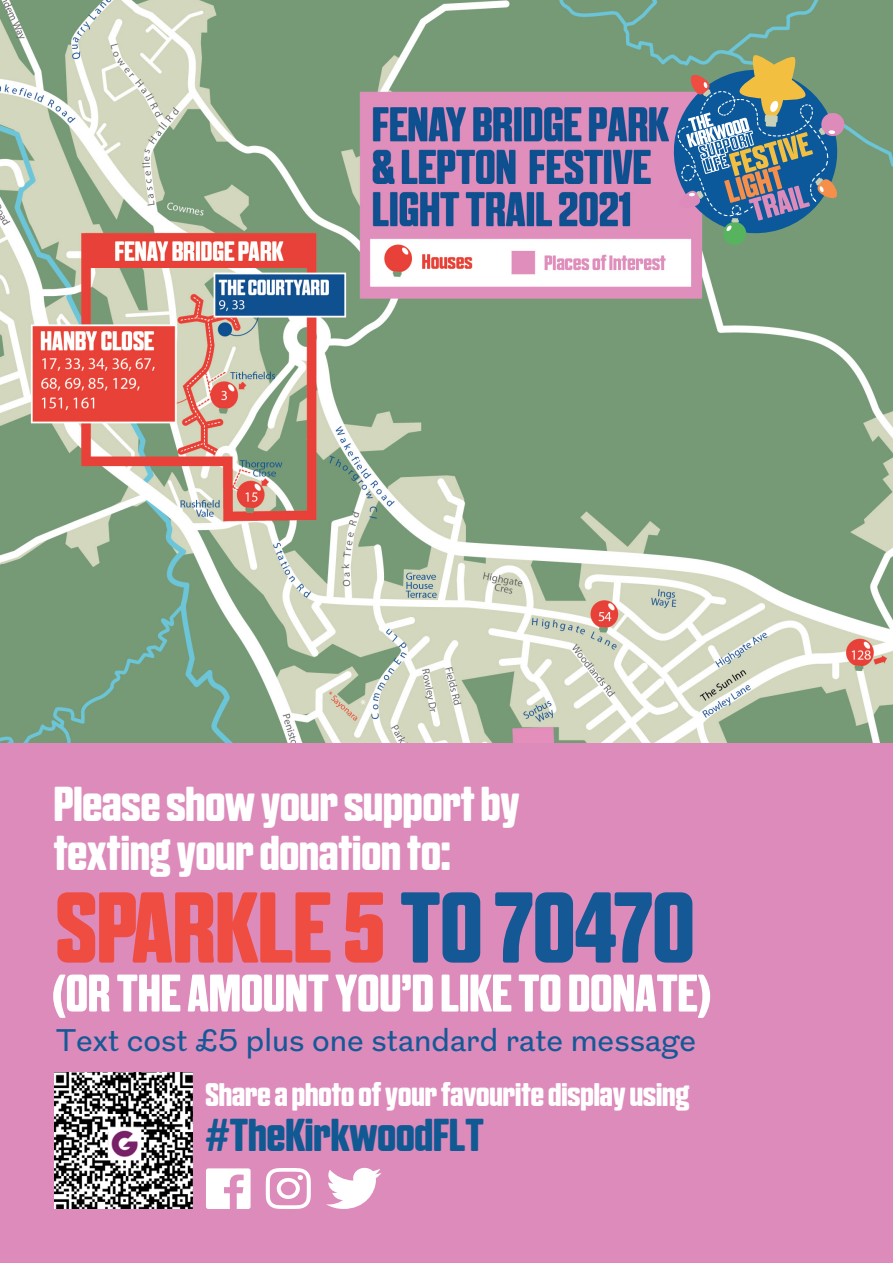
<style>
.page{position:relative;width:893px;height:1263px;background:#fff}
.page>*{position:absolute;margin:0;border:0;box-sizing:border-box;transform-origin:0 0}
.t1{font:700 100.35px "A2 Beckett Round";color:#ef4d41}
.t2{font:700 52.8px "A2 Beckett Round";color:#fff}
.t3{font:700 48.9px/48.6px "A2 Beckett Round";color:#fff}
.t4{font:700 46.05px "A2 Beckett Round";color:#105993}
.t5{font:700 32.7px "A2 Beckett Round";color:#fff}
.t6{font:31.2px "Grot 10";color:#145996}
.s1{color:#145996}
</style>
<div class="page">
<img style="left:0;top:0;width:893px;height:743px">
<div style="left:0;top:743px;width:893px;height:520px;background:#dc8bbb"></div>
<div style="left:723px;top:222px;width:23px;height:23px;background:#57b35e;border-radius:50%"></div>
<svg style="left:665px;top:53px;width:181px;height:189px;background:#72888f"></svg>
<svg style="left:206px;top:1168px;width:45px;height:41px"></svg>
<svg style="left:266px;top:1168px;width:45px;height:41px"></svg>
<svg style="left:326px;top:1168px;width:56px;height:41px"></svg>
<img style="left:54px;top:1072px;width:138px;height:137px">
<p class="t3" style="left:54px;top:779px;width:467px">Please show your support by texting your donation to:</p>
<h1 class="t1" style="left:56px;top:865px;width:640px">SPARKLE 5<span class="s1">TO 70470</span></h1>
<p class="t2" style="left:53px;top:960px;width:659px">(OR THE AMOUNT YOU’D LIKE TO DONATE)</p>
<p class="t6" style="left:56px;top:1019px;width:642px">Text cost £5 plus one standard rate message</p>
<p class="t5" style="left:205px;top:1074px;width:485px">Share a photo of your favourite display using</p>
<p class="t4" style="left:205px;top:1106px;width:280px">#TheKirkwoodFLT</p>
</div>
